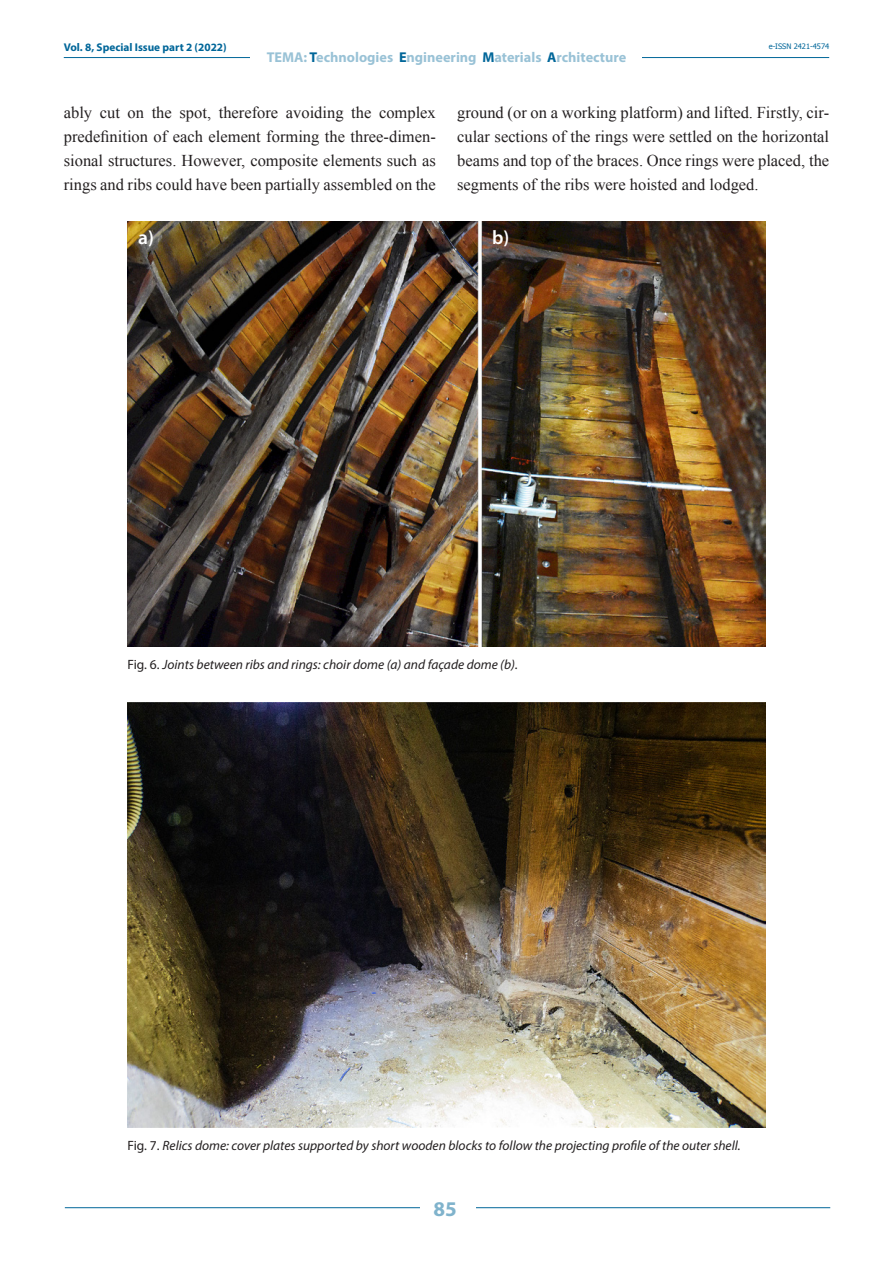
<style>
.page{position:relative;width:893px;height:1263px;background:#fff}
.page>*{position:absolute;margin:0;border:0;box-sizing:border-box;transform-origin:0 0}
.t1{font:700 21px "Myriad Pro";color:#80b3cc}
.TABELLA_TESTO{font:600 19.5px "Myriad Pro";color:#fff}
.TESTO{font:16.5px/24px "Times New Roman";color:#231f20;text-align:justify}
.t2{font:700 14.25px "Myriad Pro";color:#99c2d6}
.DIDASCALIA{font:italic 13.5px "Myriad Pro";color:#231f20}
.t3{font:700 11.25px "Myriad Pro";color:#069}
.t4{font:7.5px "Tahoma";color:#069}
.s1{color:#069}
.s2{font-style:normal}
</style>
<div class="page">
<hr style="left:64px;top:57px;width:765px;height:1px;background:#069">
<div style="left:251px;top:48px;width:391px;height:17px;background:#fff"></div>
<hr style="left:65px;top:1207px;width:765px;height:1px;background:#069">
<div style="left:420px;top:1195px;width:55px;height:25px;background:#fff"></div>
<img style="left:128px;top:221px;width:637px;height:425px">
<img style="left:128px;top:702px;width:637px;height:425px">
<p class="t3" style="left:64px;top:40px;width:164px">Vol. 8, Special Issue part 2 (2022)</p>
<p class="t2" style="left:267px;top:48px;width:361px">TEMA: <span class="s1">T</span>echnologies <span class="s1">E</span>ngineering <span class="s1">M</span>aterials <span class="s1">A</span>rchitecture</p>
<p class="t4" style="left:769px;top:41px;width:62px">e-ISSN 2421-4574</p>
<p class="TESTO" style="left:64px;top:100px;width:374px">ably cut on the spot, therefore avoiding the complex predefinition of each element forming the three-dimen&shy;sional structures. However, composite elements such as rings and ribs could have been partially assembled on the</p>
<p class="TESTO" style="left:457px;top:100px;width:374px">ground (or on a working platform) and lifted. Firstly, cir&shy;cular sections of the rings were settled on the horizontal beams and top of the braces. Once rings were placed, the segments of the ribs were hoisted and lodged.</p>
<p class="TABELLA_TESTO" style="left:138px;top:227px;width:17px">a)</p>
<p class="TABELLA_TESTO" style="left:492px;top:227px;width:19px">b)</p>
<p class="DIDASCALIA" style="left:128px;top:656px;width:392px"><span class="s2">Fig. 6.</span> Joints between ribs and rings: choir dome (a) and façade dome (b).</p>
<p class="DIDASCALIA" style="left:128px;top:1137px;width:614px"><span class="s2">Fig. 7.</span> Relics dome: cover plates supported by short wooden blocks to follow the projecting profile of the outer shell.</p>
<p class="t1" style="left:434px;top:1195px;width:25px">85</p>
</div>
